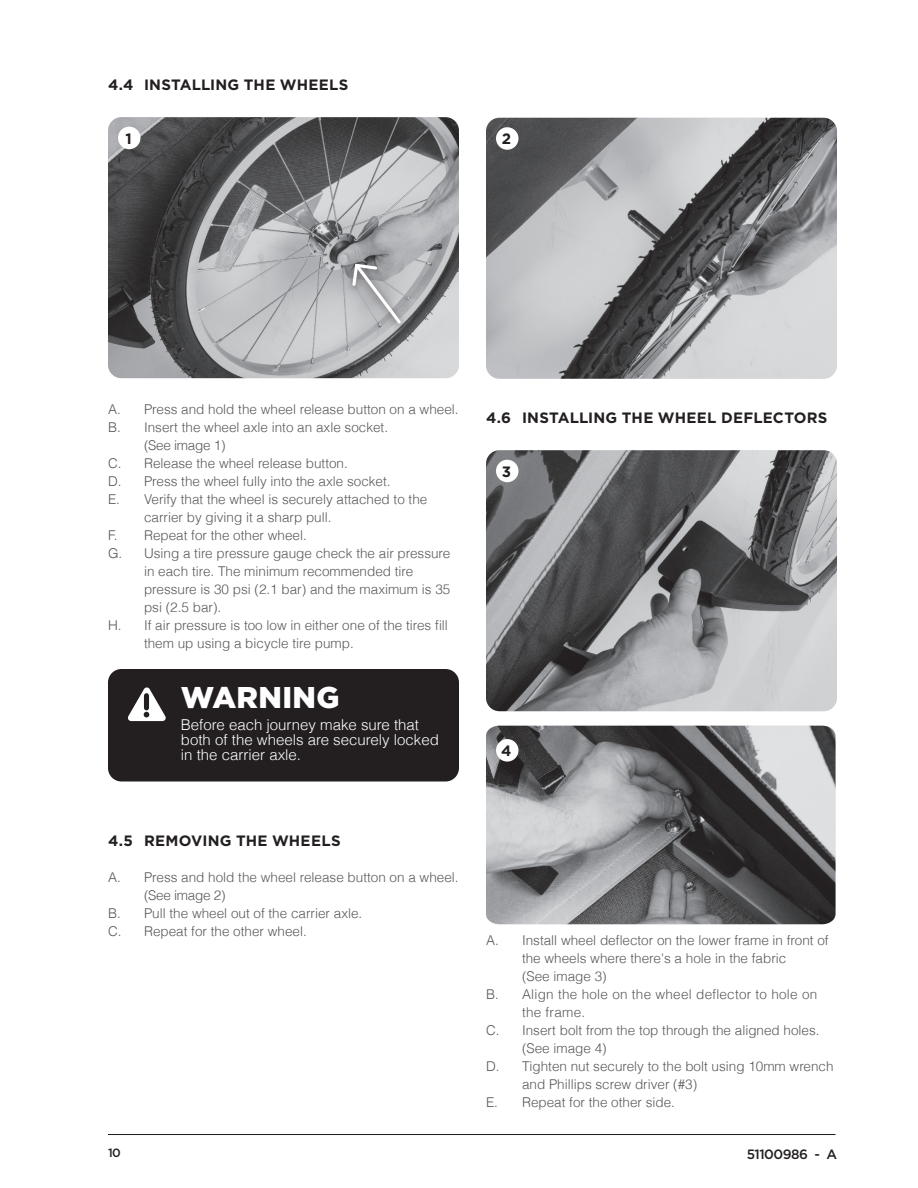
<style>
.page{position:relative;width:918px;height:1188px;background:#fff}
.page>*{position:absolute;margin:0;border:0;box-sizing:border-box;transform-origin:0 0}
.t1{font:900 30px "Gotham";letter-spacing:.01em;color:#fff}
.t2{font:300 15px/15px "Helvetica";color:#fff}
.t3{font:700 15px "Gotham";letter-spacing:.015em;color:#231f20}
.t4{font:300 13.5px "Helvetica";color:#57585a}
.t5{font:300 13.5px "Helvetica";letter-spacing:.02em;color:#57585a}
.t6{font:300 13.5px "Helvetica";letter-spacing:-.02em;color:#57585a}
.t7{font:500 13.5px "Thule";letter-spacing:-.04em;color:#231f20}
.t8{font:500 12px "Thule";color:#231f20}
</style>
<div class="page">
<hr style="left:108px;top:1134px;width:728px;height:1px;background:#231f20">
<img style="left:108px;top:117px;width:351px;height:261px">
<div style="left:118px;top:127px;width:23px;height:22px;background:#fff;border-radius:50%"></div>
<div style="left:108px;top:669px;width:351px;height:113px;background:#231f20;border-radius:13px"></div>
<svg style="left:128px;top:687px;width:38px;height:34px"></svg>
<img style="left:486px;top:118px;width:351px;height:261px">
<div style="left:496px;top:127px;width:23px;height:23px;background:#fff;border-radius:50%"></div>
<img style="left:486px;top:450px;width:351px;height:261px">
<div style="left:496px;top:460px;width:23px;height:22px;background:#fff;border-radius:50%"></div>
<svg style="left:333px;top:244px;width:90px;height:99px;background:#adaeb1"></svg>
<img style="left:486px;top:726px;width:350px;height:198px">
<div style="left:496px;top:739px;width:23px;height:23px;background:#fff;border-radius:50%"></div>
<p class="t3" style="left:108px;top:76px;width:242px">4.4 INSTALLI NG THE WHEELS</p>
<p class="t3" style="left:125px;top:130px;width:8px">1</p>
<p class="t3" style="left:502px;top:130px;width:11px">2</p>
<p class="t4" style="left:108px;top:401px;width:352px">A. Press and hold the wheel release button on a wheel.</p>
<p class="t4" style="left:108px;top:419px;width:282px">B. Insert the wheel axle into an axle socket.</p>
<p class="t6" style="left:144px;top:437px;width:83px">(See image 1)</p>
<p class="t4" style="left:108px;top:455px;width:241px">C. Release the wheel release button.</p>
<p class="t4" style="left:108px;top:473px;width:284px">D. Press the wheel fully into the axle socket.</p>
<p class="t4" style="left:108px;top:491px;width:321px">E. Verify that the wheel is securely attached to the</p>
<p class="t4" style="left:144px;top:509px;width:189px">carrier by giving it a sharp pull.</p>
<p class="t4" style="left:108px;top:527px;width:200px">F. Repeat for the other wheel.</p>
<p class="t4" style="left:108px;top:545px;width:344px">G. Using a tire pressure gauge check the air pressure</p>
<p class="t4" style="left:144px;top:563px;width:271px">in each tire. The minimum recommended tire</p>
<p class="t4" style="left:144px;top:581px;width:308px">pressure is 30 psi (2.1 bar) and the maximum is 35</p>
<p class="t4" style="left:144px;top:599px;width:79px">psi (2.5 bar).</p>
<p class="t4" style="left:108px;top:617px;width:341px">H. If air pressure is too low in either one of the tires fill</p>
<p class="t4" style="left:144px;top:635px;width:211px">them up using a bicycle tire pump.</p>
<h1 class="t1" style="left:181px;top:680px;width:160px">WARNING</h1>
<p class="t2" style="left:181px;top:717px;width:259px">Before each journey make sure that both of the wheels are securely locked in the carrier axle.</p>
<p class="t3" style="left:486px;top:409px;width:343px">4.6 INSTALLI NG THE WHEEL DEFLECTORS</p>
<p class="t3" style="left:502px;top:463px;width:11px">3</p>
<p class="t3" style="left:501px;top:742px;width:12px">4</p>
<p class="t3" style="left:108px;top:832px;width:234px">4.5 REMOVI NG THE WHEELS</p>
<p class="t4" style="left:108px;top:869px;width:352px">A. Press and hold the wheel release button on a wheel.</p>
<p class="t6" style="left:144px;top:887px;width:83px">(See image 2)</p>
<p class="t4" style="left:108px;top:905px;width:256px">B. Pull the wheel out of the carrier axle.</p>
<p class="t4" style="left:108px;top:923px;width:200px">C. Repeat for the other wheel.</p>
<p class="t4" style="left:486px;top:932px;width:344px">A. Install wheel deflector on the lower frame in front of</p>
<p class="t4" style="left:522px;top:950px;width:266px">the wheels where there's a hole in the fabric</p>
<p class="t4" style="left:522px;top:968px;width:86px">(See image 3)</p>
<p class="t5" style="left:486px;top:986px;width:333px">B. Align the hole on the wheel deflector to hole on</p>
<p class="t5" style="left:522px;top:1004px;width:65px">the frame.</p>
<p class="t4" style="left:486px;top:1022px;width:335px">C. Insert bolt from the top through the aligned holes.</p>
<p class="t4" style="left:522px;top:1040px;width:86px">(See image 4)</p>
<p class="t4" style="left:486px;top:1058px;width:349px">D. Tighten nut securely to the bolt using 10mm wrench</p>
<p class="t4" style="left:522px;top:1076px;width:177px">and Phillips screw driver (#3)</p>
<p class="t4" style="left:486px;top:1094px;width:191px">E. Repeat for the other side.</p>
<p class="t8" style="left:108px;top:1145px;width:14px">10</p>
<p class="t7" style="left:747px;top:1145px;width:92px">51100986 - A</p>
</div>
